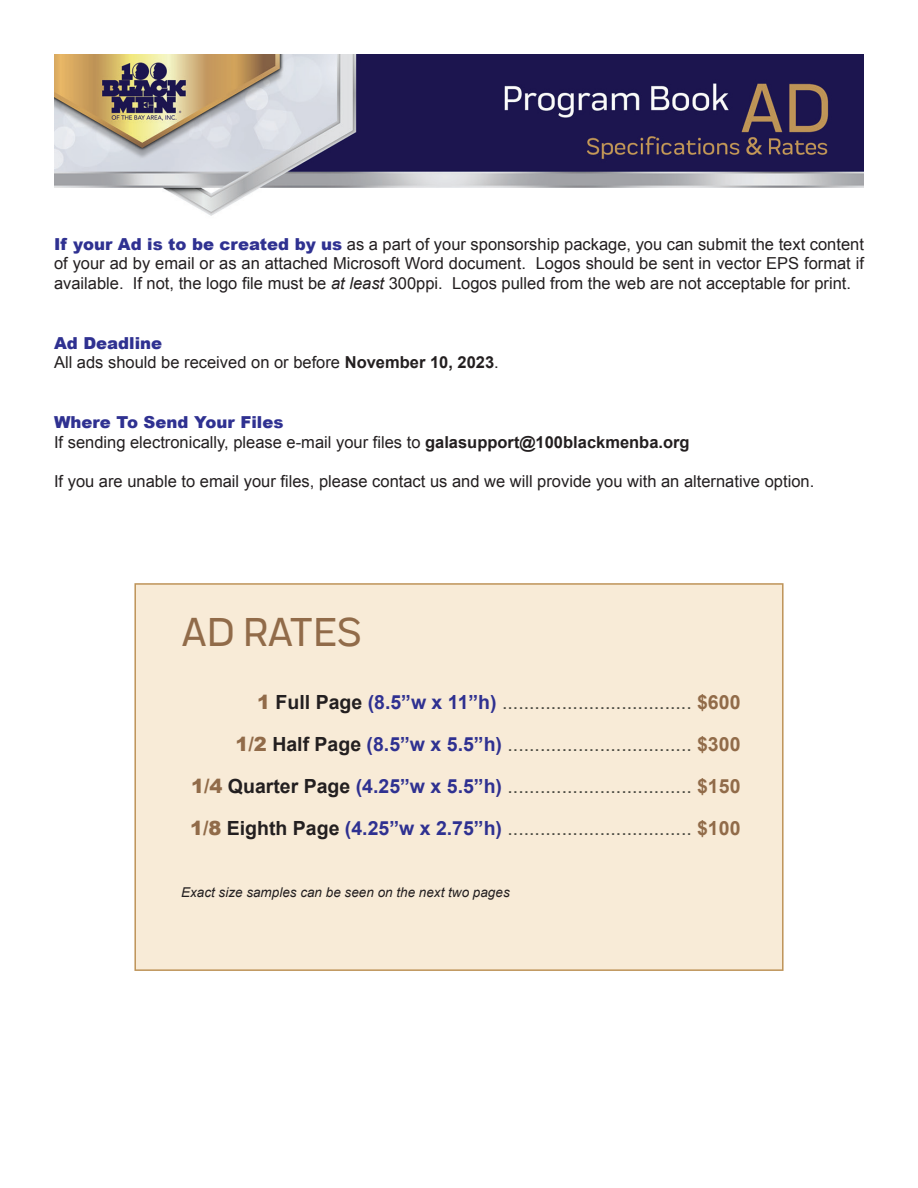
<style>
.page{position:relative;width:918px;height:1188px;background:#fff}
.page>*{position:absolute;margin:0;border:0;box-sizing:border-box;transform-origin:0 0}
.t1{font:500 42px "Praktika";color:#916b49}
.t2{font:19.5px/42px "Arial";color:#4d4c43;text-align:right}
.t3{font:16.5px/19.8px "Arial";color:#231f20}
.t4{font:italic 13.5px "Arial";color:#231f20}
.s1{font-weight:900;color:#2f3191}
.s2{font-style:italic}
.s3{font-weight:700}
.s4{font-weight:900;color:#916b49}
.s5{font-weight:700;color:#231f20}
.s6{font-weight:700;color:#2f3191}
.s7{font-weight:700;color:#916b49}
</style>
<div class="page">
<img style="left:54px;top:54px;width:810px;height:162px">
<div style="left:134px;top:583px;width:650px;height:388px;background:#f8ebd7;border:2px solid #be9358"></div>
<p class="t3" style="left:54px;top:234px;width:812px;text-align:justify"><span class="s1">If your Ad is to be created by us</span> as a part of your sponsorship package, you can submit the text content of your ad by email or as an attached Microsoft Word document. Logos should be sent in vector EPS format if available. If not, the logo file must be <span class="s2">at least</span> 300ppi. Logos pulled from the web are not acceptable for print.</p>
<p class="t3" style="left:54px;top:333px;width:446px"><span class="s1">Ad Deadline<br></span>All ads should be received on or before <span class="s3">November 10, 2023</span>.</p>
<p class="t3" style="left:54px;top:412px;width:637px"><span class="s1">Where To Send Your Files<br></span>If sending electronically, please e-mail your files to <span class="s3">galasupport@100blackmenba.org</span></p>
<p class="t3" style="left:54px;top:472px;width:762px">If you are unable to email your files, please contact us and we will provide you with an alternative option.</p>
<h1 class="t1" style="left:182px;top:601px;width:181px">AD RATES</h1>
<p class="t2" style="left:190px;top:681px;width:552px"><span class="s4">1</span> <span class="s5">Full Page</span> <span class="s6">(8.5”w x 11”h)</span> ................................... <span class="s7">$600<br></span><span class="s4">1/2</span> <span class="s5">Half Page</span> <span class="s6">(8.5”w x 5.5”h)</span> .................................. <span class="s7">$300<br></span><span class="s4">1/4</span> <span class="s5">Quarter Page</span> <span class="s6">(4.25”w x 5.5”h)</span> .................................. <span class="s7">$150<br></span><span class="s4">1/8</span> <span class="s5">Eighth Page</span> <span class="s6">(4.25”w x 2.75”h)</span> .................................. <span class="s7">$100</span></p>
<p class="t4" style="left:181px;top:884px;width:330px">Exact size samples can be seen on the next two pages</p>
</div>
